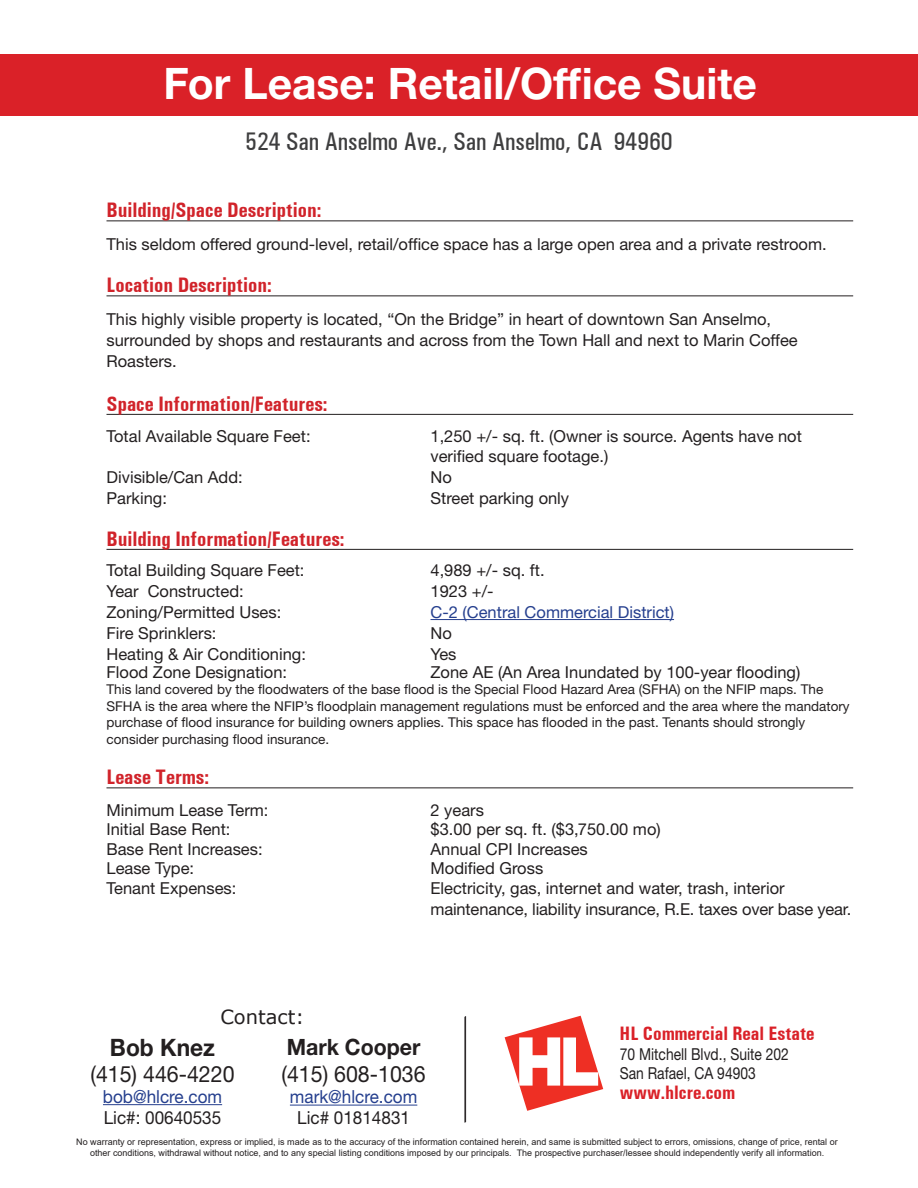
<style>
.page{position:relative;width:918px;height:1188px;background:#fff}
.page>*{position:absolute;margin:0;border:0;box-sizing:border-box;transform-origin:0 0}
.t1{font:700 43.5px "Helvetica Neue LT Std";color:#fff}
.t2{font:500 condensed 25.5px "Univers";color:#3e3e3f}
.t3{font:700 24px "Helvetica Neue LT Std";color:#231f20;scale:.95 1}
.t4{font:22.5px "Helvetica Neue LT Std";color:#231f20;scale:.95 1}
.t5{font:700 22.5px "Helvetica Neue LT Std";color:#231f20;scale:.95 1}
.t6{font:700 condensed 21px "Univers";color:#d1232a}
.t7{font:700 condensed 19.5px "Univers";color:#da2128}
.t8{font:19.5px "Verdana";color:#231f20}
.t9{font:18px "Helvetica Neue LT Std";color:#253f8e;scale:.95 1}
.t10{font:18px "Helvetica Neue LT Std";color:#231f20;scale:.95 1}
.t11{font:16.5px/19.5px "Helvetica Neue LT Std";color:#231f20}
.t12{font:16.5px/19.5px "Helvetica Neue LT Std";color:#231f20;scale:.84 1}
.t13{font:16.5px "Helvetica Neue LT Std";color:#253f8e}
.t14{font:13.5px/16.5px "Helvetica Neue LT Std";color:#231f20}
.t15{font:9px/10.8px "Arial";color:#231f20;text-align:center}
</style>
<div class="page">
<hr style="left:465px;top:1016px;width:1px;height:106px;background:#231f20">
<svg style="left:505px;top:1016px;width:98px;height:95px"></svg>
<hr style="left:465px;top:1017px;width:1px;height:106px;background:#231f20">
<hr style="left:103px;top:1104px;width:119px;height:1px;background:#253f8e">
<hr style="left:290px;top:1105px;width:127px;height:1px;background:#253f8e">
<div style="left:0;top:54px;width:918px;height:62px;background:#da2128"></div>
<hr style="left:106px;top:220px;width:747px;height:1px;background:#231f20">
<hr style="left:106px;top:295px;width:747px;height:1px;background:#231f20">
<hr style="left:106px;top:414px;width:747px;height:1px;background:#231f20">
<hr style="left:106px;top:549px;width:747px;height:1px;background:#231f20">
<hr style="left:430px;top:619px;width:244px;height:1px;background:#253f8e">
<hr style="left:106px;top:787px;width:747px;height:1px;background:#231f20">
<p class="t1" style="left:163px;top:56px;width:595px">For Lease: Retail/Office Suite</p>
<p class="t2" style="left:245px;top:127px;width:429px">524 San Anselmo Ave., San Anselmo, CA 94960</p>
<p class="t6" style="left:106px;top:198px;width:216px">Building/Space Description:</p>
<p class="t11" style="left:106px;top:235px;width:722px">This seldom offered ground-level, retail/office space has a large open area and a private restroom.</p>
<p class="t6" style="left:106px;top:273px;width:167px">Location Description:</p>
<p class="t11" style="left:106px;top:310px;width:666px">This highly visible property is located, “On the Bridge” in heart of downtown San Anselmo,</p>
<p class="t11" style="left:106px;top:331px;width:693px">surrounded by shops and restaurants and across from the Town Hall and next to Marin Coffee</p>
<p class="t11" style="left:106px;top:352px;width:72px">Roasters.</p>
<p class="t6" style="left:106px;top:391px;width:223px">Space Information/Features:</p>
<p class="t11" style="left:106px;top:427px;width:206px">Total Available Square Feet:</p>
<p class="t11" style="left:430px;top:427px;width:373px">1,250 +/- sq. ft. (Owner is source. Agents have not verified square footage.)</p>
<p class="t11" style="left:106px;top:467px;width:138px">Divisible/Can Add:</p>
<p class="t11" style="left:430px;top:467px;width:23px">No</p>
<p class="t11" style="left:106px;top:488px;width:62px">Parking:</p>
<p class="t11" style="left:430px;top:488px;width:140px">Street parking only</p>
<p class="t6" style="left:106px;top:526px;width:240px">Building Information/Features:</p>
<p class="t11" style="left:106px;top:560px;width:200px">Total Building Square Feet:</p>
<p class="t11" style="left:430px;top:560px;width:116px">4,989 +/- sq. ft.</p>
<p class="t11" style="left:106px;top:581px;width:139px">Year Constructed:</p>
<p class="t11" style="left:430px;top:581px;width:65px">1923 +/-</p>
<p class="t11" style="left:106px;top:602px;width:176px">Zoning/Permitted Uses:</p>
<p class="t13" style="left:430px;top:602px;width:245px">C-2 (Central Commercial District)</p>
<p class="t11" style="left:106px;top:623px;width:112px">Fire Sprinklers:</p>
<p class="t11" style="left:430px;top:623px;width:23px">No</p>
<p class="t11" style="left:106px;top:644px;width:201px">Heating &amp; Air Conditioning:</p>
<p class="t11" style="left:430px;top:644px;width:27px">Yes</p>
<p class="t11" style="left:106px;top:662px;width:182px">Flood Zone Designation:</p>
<p class="t11" style="left:430px;top:662px;width:371px">Zone AE (An Area Inundated by 100-year flooding)</p>
<p class="t14" style="left:106px;top:681px;width:745px">This land covered by the floodwaters of the base flood is the Special Flood Hazard Area (SFHA) on the NFIP maps. The SFHA is the area where the NFIP’s floodplain management regulations must be enforced and the area where the mandatory purchase of flood insurance for building owners applies. This space has flooded in the past. Tenants should strongly consider purchasing flood insurance.</p>
<p class="t6" style="left:106px;top:765px;width:104px">Lease Terms:</p>
<p class="t11" style="left:106px;top:800px;width:164px">Minimum Lease Term:</p>
<p class="t11" style="left:430px;top:800px;width:55px">2 years</p>
<p class="t11" style="left:106px;top:820px;width:126px">Initial Base Rent:</p>
<p class="t11" style="left:430px;top:820px;width:232px">$3.00 per sq. ft. ($3,750.00 mo)</p>
<p class="t11" style="left:106px;top:839px;width:158px">Base Rent Increases:</p>
<p class="t11" style="left:430px;top:839px;width:159px">Annual CPI Increases</p>
<p class="t11" style="left:106px;top:859px;width:89px">Lease Type:</p>
<p class="t11" style="left:430px;top:859px;width:114px">Modified Gross</p>
<p class="t11" style="left:106px;top:878px;width:131px">Tenant Expenses:</p>
<p class="t11" style="left:430px;top:877px;width:422px;line-height:21px">Electricity, gas, internet and water, trash, interior maintenance, liability insurance, R.E. taxes over base year.</p>
<p class="t8" style="left:220px;top:1004px;width:85px">Contact:</p>
<h3 class="t3" style="left:110px;top:1033px;width:112px">Bob Knez</h3>
<h3 class="t4" style="left:90px;top:1060px;width:153px">(415) 446-4220</h3>
<p class="t9" style="left:103px;top:1086px;width:127px">bob@hlcre.com</p>
<p class="t10" style="left:104px;top:1107px;width:125px">Lic#: 00640535</p>
<h3 class="t5" style="left:287px;top:1033px;width:142px">Mark Cooper</h3>
<h3 class="t4" style="left:282px;top:1061px;width:153px">(415) 608-1036</h3>
<p class="t9" style="left:290px;top:1086px;width:136px">mark@hlcre.com</p>
<p class="t10" style="left:297px;top:1107px;width:120px">Lic# 01814831</p>
<p class="t7" style="left:620px;top:1022px;width:196px">HL Commercial Real Estate</p>
<p class="t12" style="left:620px;top:1044px;width:203px">70 Mitchell Blvd., Suite 202<br>San Rafael, CA 94903</p>
<p class="t7" style="left:620px;top:1081px;width:117px">www.hlcre.com</p>
<p class="t15" style="left:76px;top:1136px;width:763px">No warranty or representation, express or implied, is made as to the accuracy of the information contained herein, and same is submitted subject to errors, omissions, change of price, rental or other conditions, withdrawal without notice, and to any special listing conditions imposed by our principals. The prospective purchaser/lessee should independently verify all information.</p>
</div>
